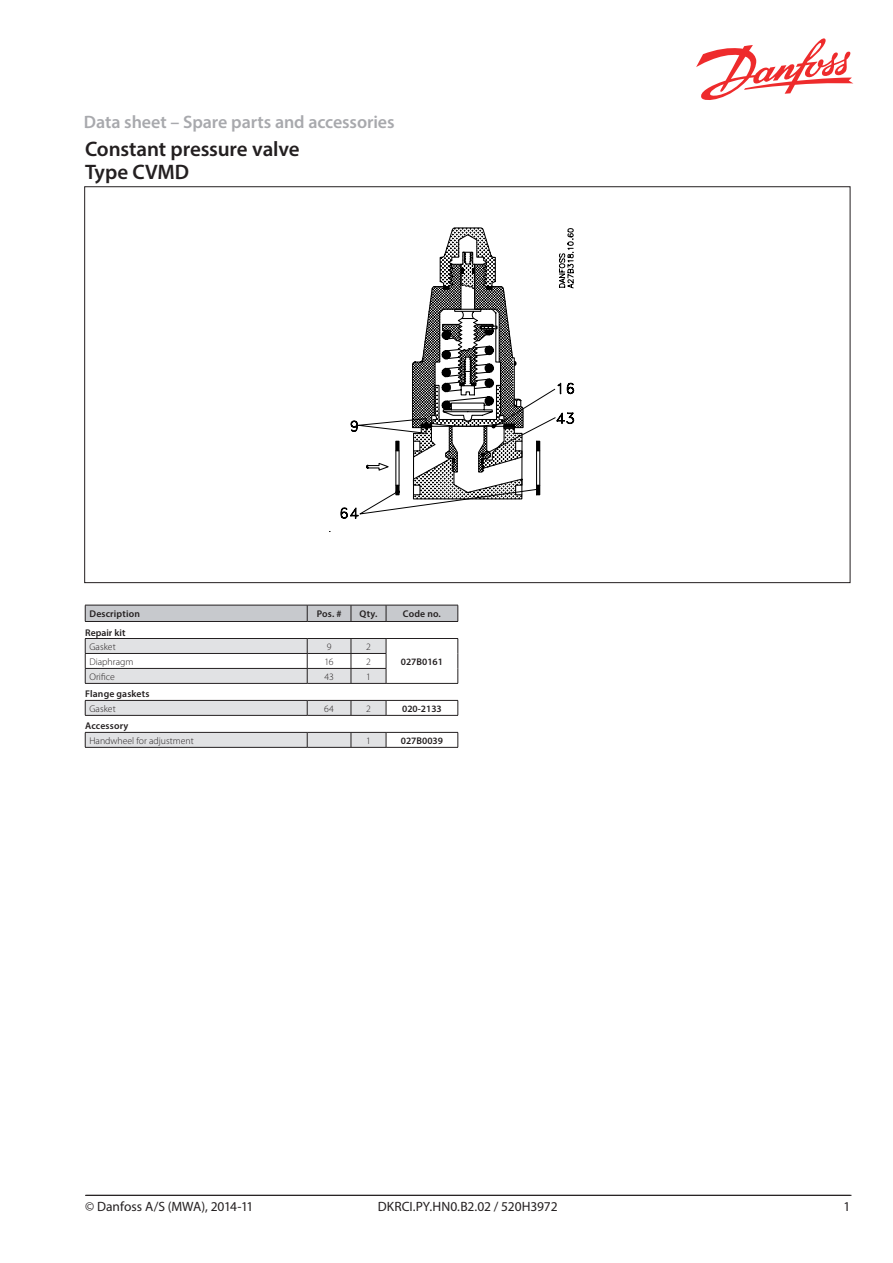
<style>
.page{position:relative;width:893px;height:1263px;background:#fff}
.page>*{position:absolute;margin:0;border:0;box-sizing:border-box;transform-origin:0 0}
.t1{font:600 21px "Myriad Pro";letter-spacing:-.005em;color:#231f20}
.t2{font:600 18px "Myriad Pro";letter-spacing:-.005em;color:#a8a9ad}
.Footer_page_no{font:13.5px "Myriad Pro";letter-spacing:-.005em;color:#231f20}
.Skema__8_pkt__spare{font:300 9.75px "Myriad Pro";color:#231f20}
.Skema__8_pkt__spare-2{font:600 9.75px "Myriad Pro";color:#231f20}
.Table_-_content_left{font:600 9.75px "Myriad Pro";letter-spacing:.015em;color:#231f20}
.Table_-_header_left{font:600 9.75px "Myriad Pro";letter-spacing:.015em;color:#231f20}
.Table_-_header_cente{font:600 9.75px "Myriad Pro";letter-spacing:.02em;color:#231f20}
.Table_-_content_left-2{font:300 9.75px "Myriad Pro";color:#231f20}
.Table_-_content_cent{font:300 9.75px "Myriad Pro";color:#231f20}
</style>
<div class="page">
<svg style="left:696px;top:38px;width:157px;height:62px"></svg>
<hr style="left:86px;top:1195px;width:765px;height:1px;background:#231f20">
<hr style="left:85px;top:621px;width:222px;height:1px;background:#231f20">
<hr style="left:307px;top:621px;width:44px;height:1px;background:#231f20">
<hr style="left:351px;top:621px;width:35px;height:1px;background:#231f20">
<hr style="left:85px;top:747px;width:222px;height:1px;background:#231f20">
<hr style="left:307px;top:747px;width:44px;height:1px;background:#231f20">
<hr style="left:351px;top:747px;width:35px;height:1px;background:#231f20">
<hr style="left:386px;top:621px;width:72px;height:1px;background:#231f20">
<svg style="left:85px;top:638px;width:374px;height:109px"></svg>
<hr style="left:386px;top:747px;width:72px;height:1px;background:#231f20">
<svg style="left:85px;top:605px;width:374px;height:16px;background:#bec0c4"></svg>
<svg style="left:340px;top:227px;width:235px;height:292px"></svg>
<hr style="left:85px;top:1195px;width:765px;height:1px;background:#231f20">
<h2 class="t2" style="left:84px;top:111px;width:312px">Data sheet – Spare parts and accessories</h2>
<p class="t1" style="left:85px;top:136px;width:216px">Constant pressure valve</p>
<p class="t1" style="left:85px;top:159px;width:106px">Type CVMD</p>
<p class="Table_-_header_left" style="left:89px;top:607px;width:52px">Description</p>
<p class="Table_-_header_left" style="left:317px;top:607px;width:26px">Pos. #</p>
<p class="Table_-_header_cente" style="left:360px;top:607px;width:19px">Qty.</p>
<p class="Table_-_header_cente" style="left:403px;top:607px;width:39px">Code no.</p>
<p class="Skema__8_pkt__spare-2" style="left:85px;top:626px;width:42px">Repair kit</p>
<p class="Skema__8_pkt__spare" style="left:89px;top:641px;width:28px">Gasket</p>
<p class="Table_-_content_left-2" style="left:327px;top:641px;width:6px">9</p>
<p class="Table_-_content_cent" style="left:366px;top:641px;width:6px">2</p>
<p class="Skema__8_pkt__spare" style="left:89px;top:656px;width:45px">Diaphragm</p>
<p class="Table_-_content_left-2" style="left:325px;top:656px;width:11px">16</p>
<p class="Table_-_content_cent" style="left:366px;top:656px;width:6px">2</p>
<p class="Skema__8_pkt__spare-2" style="left:401px;top:655px;width:44px">027B0161</p>
<p class="Skema__8_pkt__spare" style="left:89px;top:671px;width:27px">Orifice</p>
<p class="Table_-_content_left-2" style="left:324px;top:671px;width:11px">43</p>
<p class="Table_-_content_cent" style="left:366px;top:671px;width:6px">1</p>
<p class="Table_-_content_left" style="left:85px;top:688px;width:66px">Flange gaskets</p>
<p class="Skema__8_pkt__spare" style="left:89px;top:703px;width:28px">Gasket</p>
<p class="Table_-_content_left-2" style="left:324px;top:703px;width:11px">64</p>
<p class="Table_-_content_cent" style="left:366px;top:703px;width:6px">2</p>
<p class="Skema__8_pkt__spare-2" style="left:402px;top:702px;width:41px">020-2133</p>
<p class="Table_-_content_left" style="left:85px;top:720px;width:45px">Accessory</p>
<p class="Skema__8_pkt__spare" style="left:89px;top:735px;width:106px">Handwheel for adjustment</p>
<p class="Table_-_content_cent" style="left:366px;top:735px;width:6px">1</p>
<p class="Skema__8_pkt__spare-2" style="left:401px;top:734px;width:44px">027B0039</p>
<p class="Footer_page_no" style="left:85px;top:1198px;width:170px">© Danfoss A/S (MWA), 2014-11</p>
<p class="Footer_page_no" style="left:378px;top:1198px;width:182px">DKRCI.PY.HN0.B2.02 / 520H3972</p>
<p class="Footer_page_no" style="left:843px;top:1198px;width:8px">1</p>
</div>
